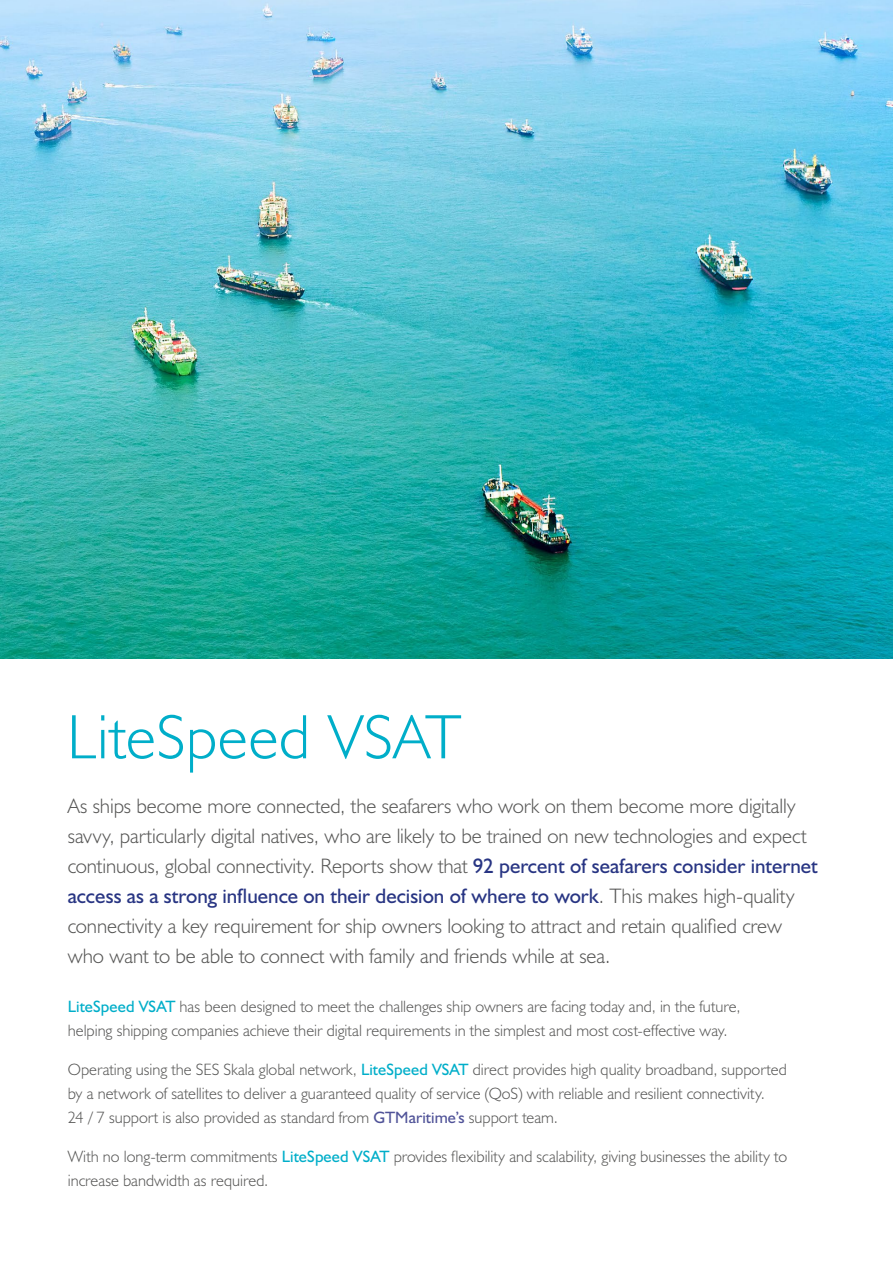
<style>
.page{position:relative;width:893px;height:1263px;background:#fff}
.page>*{position:absolute;margin:0;border:0;box-sizing:border-box;transform-origin:0 0}
.t1{font:300 63px "Humanist 521 BT";letter-spacing:.01em;color:#00aec9}
.t2{font:300 21px/30px "Humanist 521 BT";letter-spacing:-.005em;color:#575756}
.t3{font:300 16.5px/24px "Humanist 521 BT";color:#575756}
.s1{font-weight:400;color:#283583}
.s2{font-weight:400;color:#00aec9}
.s3{font-weight:400;color:#505398}
</style>
<div class="page">
<img style="left:0;top:0;width:893px;height:658px">
<h1 class="t1" style="left:67px;top:698px;width:396px">LiteSpeed VSAT</h1>
<p class="t2" style="left:68px;top:790px;width:752px">As ships become more connected, the seafarers who work on them become more digitally savvy, particularly digital natives, who are likely to be trained on new technologies and expect continuous, global connectivity. Reports show that <span class="s1">92 percent of seafarers consider internet access as a strong influence on their decision of where to work</span>. This makes high-quality connectivity a key requirement for ship owners looking to attract and retain qualified crew who want to be able to connect with family and friends while at sea.</p>
<p class="t3" style="left:68px;top:994px;width:674px"><span class="s2">LiteSpeed VSAT</span> has been designed to meet the challenges ship owners are facing today and, in the future, helping shipping companies achieve their digital requirements in the simplest and most cost-effective way.</p>
<p class="t3" style="left:68px;top:1057px;width:720px">Operating using the SES Skala global network, <span class="s2">LiteSpeed VSAT</span> direct provides high quality broadband, supported by a network of satellites to deliver a guaranteed quality of service (QoS) with reliable and resilient connectivity.<br>24 / 7 support is also provided as standard from <span class="s3">GTMaritime’s</span> support team.</p>
<p class="t3" style="left:68px;top:1144px;width:721px">With no long-term commitments <span class="s2">LiteSpeed VSAT</span> provides flexibility and scalability, giving businesses the ability to increase bandwidth as required.</p>
</div>
